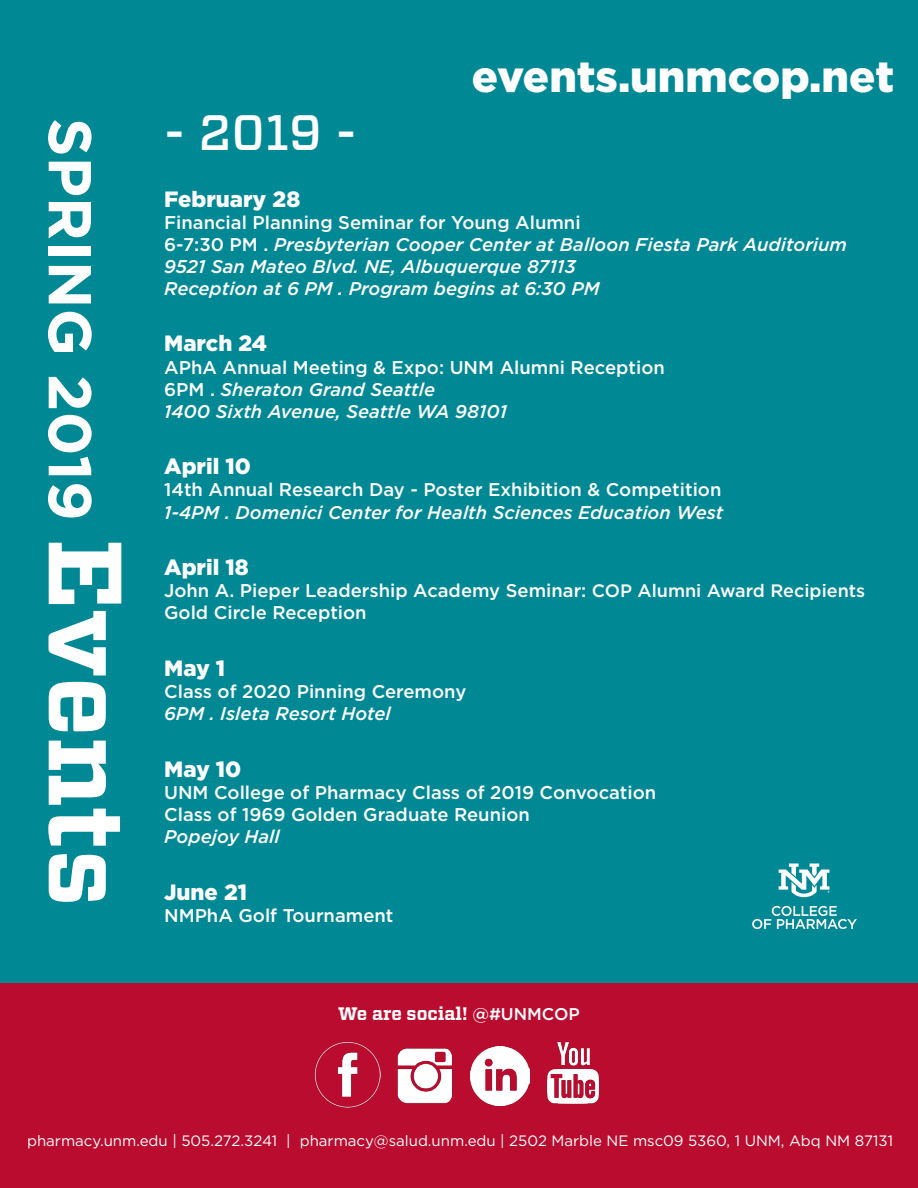
<style>
.page{position:relative;width:918px;height:1188px;background:#fff}
.page>*{position:absolute;margin:0;border:0;box-sizing:border-box;transform-origin:0 0}
.t1{font:700 60.3px "Gotham";color:#fff}
.t2{font:500 49.65px "Vitesse";color:#fff}
.t3{font:900 43.5px "Gotham";color:#fff}
.t4{font:900 22.05px "Gotham";color:#fff}
.t5{font:italic 500 18.45px/22px "Gotham";color:#fff}
.t6{font:500 18.45px/22px "Gotham";color:#fff}
.t7{font:700 18.15px "Vitesse";color:#fff}
.t8{font:15px "Gotham";color:#fff}
.s1{font-family:"Vitesse";font-size:103.8px}
.s2{font-style:normal}
.s3{font-size:18px}
.s4{font-family:"Gotham";font-weight:500;font-size:16.95px}
</style>
<div class="page">
<div style="left:0;top:963px;width:918px;height:225px;background:#ba0c2f"></div>
<div style="left:0;top:0;width:918px;height:983px;background:#008995"></div>
<img style="left:315px;top:1042px;width:65px;height:65px">
<img style="left:470px;top:1047px;width:59px;height:59px">
<img style="left:547px;top:1043px;width:53px;height:61px">
<img style="left:397px;top:1048px;width:56px;height:56px">
<svg style="left:752px;top:906px;width:105px;height:23px"></svg>
<svg style="left:779px;top:864px;width:50px;height:33px"></svg>
<h1 class="t1" style="left:110px;top:118px;width:790px;rotate:90deg">SPRING 2019 <span class="s1">Events</span></h1>
<h2 class="t2" style="left:164px;top:100px;width:194px">- 2019 -</h2>
<h3 class="t3" style="left:472px;top:47px;width:424px">events.unmcop.net</h3>
<p class="t4" style="left:164px;top:184px;width:138px">February 28</p>
<p class="t5" style="left:164px;top:211px;width:684px"><span class="s2">Financial Planning Seminar for Young Alumni<br>6-7:30 PM .</span> Presbyterian Cooper Center at Balloon Fiesta Park Auditorium 9521 San Mateo Blvd. NE, Albuquerque 87113<br>Reception at 6 PM . Program begins at 6:30 PM</p>
<p class="t4" style="left:164px;top:328px;width:105px">March 24</p>
<p class="t5" style="left:164px;top:356px;width:502px"><span class="s2">APhA Annual Meeting &amp; Expo: UNM Alumni Reception<br>6PM .</span> Sheraton Grand Seattle<br>1400 Sixth Avenue, Seattle WA 98101</p>
<p class="t4" style="left:164px;top:451px;width:88px">April 10</p>
<p class="t6" style="left:164px;top:479px;width:559px">14th Annual Research Day - Poster Exhibition &amp; Competition</p>
<p class="t5" style="left:164px;top:501px;width:561px">1-4PM . Domenici Center for Health Sciences Education West</p>
<p class="t4" style="left:164px;top:552px;width:86px">April 18</p>
<p class="t6" style="left:164px;top:579px;width:703px">John A. Pieper Leadership Academy Seminar: <span class="s3">COP Alumni Award Recipients<br></span>Gold Circle Reception</p>
<p class="t4" style="left:164px;top:653px;width:63px">May 1</p>
<p class="t6" style="left:164px;top:680px;width:304px">Class of 2020 Pinning Ceremony</p>
<p class="t5" style="left:164px;top:702px;width:228px">6PM . Isleta Resort Hotel</p>
<p class="t4" style="left:164px;top:754px;width:79px">May 10</p>
<p class="t6" style="left:164px;top:781px;width:494px">UNM College of Pharmacy Class of 2019 Convocation<br>Class of 1969 Golden Graduate Reunion</p>
<p class="t5" style="left:164px;top:825px;width:117px">Popejoy Hall</p>
<p class="t4" style="left:164px;top:877px;width:85px">June 21</p>
<p class="t6" style="left:164px;top:904px;width:231px">NMPhA Golf Tournament</p>
<p class="t7" style="left:338px;top:1001px;width:243px">We are social! <span class="s4">@#UNMCOP</span></p>
<p class="t8" style="left:27px;top:1131px;width:867px">pharmacy.unm.edu | 505.272.3241 | pharmacy@salud.unm.edu | 2502 Marble NE msc09 5360, 1 UNM, Abq NM 87131</p>
</div>
